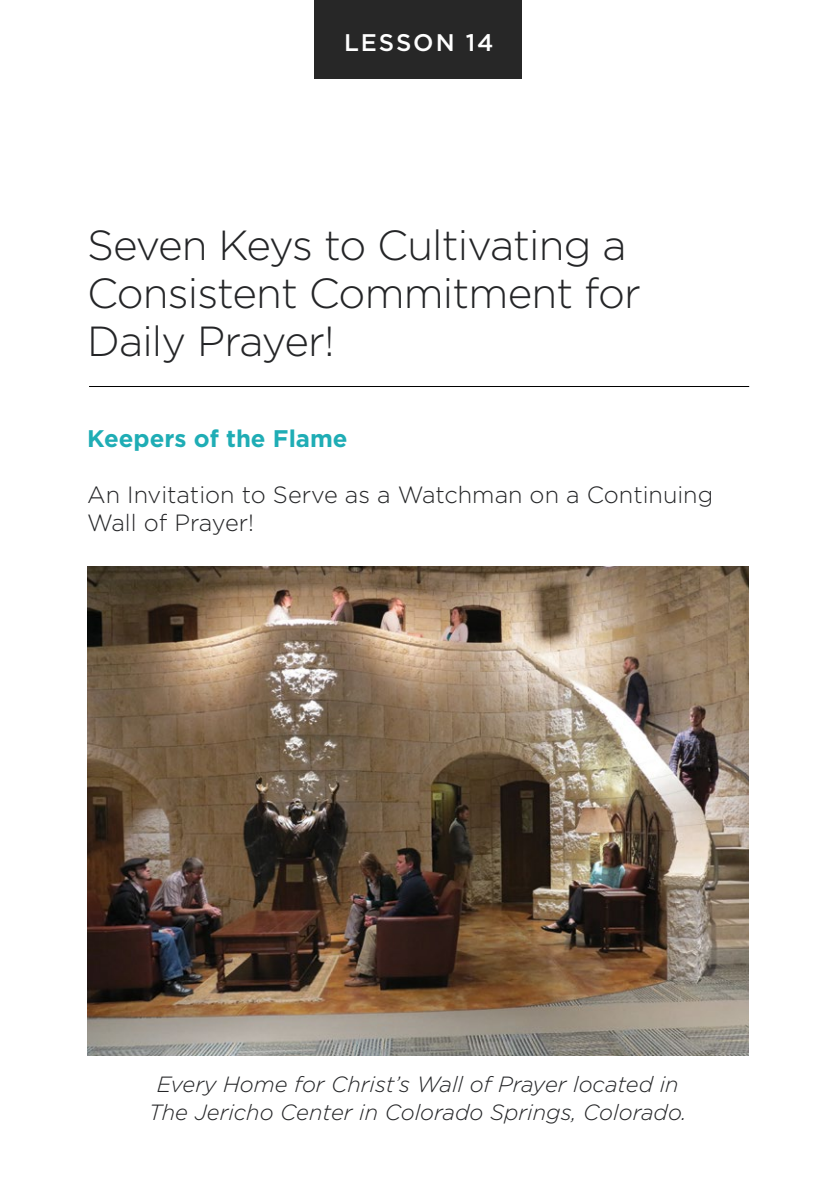
<style>
.page{position:relative;width:836px;height:1196px;background:#fff}
.page>*{position:absolute;margin:0;border:0;box-sizing:border-box;transform-origin:0 0}
.t1{font:300 42px/48px "Gotham";letter-spacing:-.02em;color:#242527}
.t2{font:700 24px "Gotham";color:#1fadb5}
.t3{font:500 24px "Gotham";letter-spacing:.08em;color:#fff}
.t4{font:300 23.6px/28px "Gotham";color:#242527}
.t5{font:italic 300 22px/28px "Gotham";color:#242527;text-align:center}
</style>
<div class="page">
<div style="left:314px;top:0;width:207px;height:78px;background:#272727"></div>
<hr style="left:89px;top:386px;width:659px;height:1px;background:#000">
<img style="left:87px;top:566px;width:661px;height:488px">
<p class="t3" style="left:344px;top:27px;width:151px">LESSON 14</p>
<h1 class="t1" style="left:87px;top:220px;width:555px">Seven Keys to Cultivating a<br>Consistent Commitment for<br>Daily Prayer!</h1>
<p class="t2" style="left:87px;top:423px;width:262px">Keepers of the Flame</p>
<p class="t4" style="left:87px;top:480px;width:627px">An Invitation to Serve as a Watchman on a Continuing<br>Wall of Prayer!</p>
<p class="t5" style="left:149px;top:1069px;width:539px">Every Home for Christ’s Wall of Prayer located in<br>The Jericho Center in Colorado Springs, Colorado.</p>
</div>
